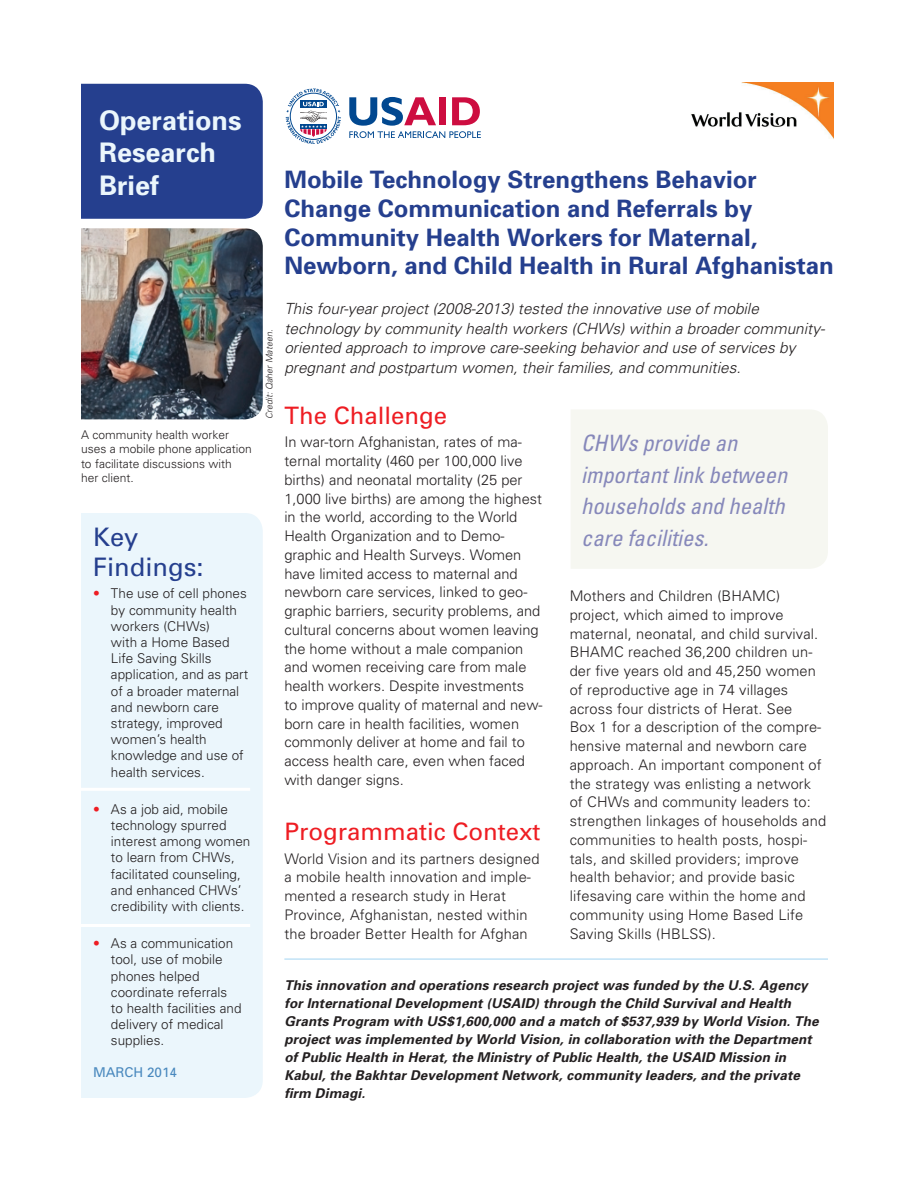
<style>
.page{position:relative;width:918px;height:1188px;background:#fff}
.page>*{position:absolute;margin:0;border:0;box-sizing:border-box;transform-origin:0 0}
.t1{font:700 27px/32.4px "Univers";color:#ebf6fc}
.t2{font:25.5px/30.6px "Univers";color:#253f8e}
.t3{font:700 24px/28.8px "Univers";color:#253f8e}
.t4{font:24px "Univers";color:#ee1d23}
.t5{font:italic condensed 22.5px/31.5px "Univers";color:#8688ba}
.t6{font:italic 300 15.3px/20px "Univers";color:#231f20}
.t7{font:300 14.7px/18.8px "Univers";letter-spacing:.01em;color:#231f20}
.t8{font:300 13.5px/16.2px "Univers";color:#231f20}
.t9{font:italic 700 13.5px/18px "Univers";letter-spacing:.01em;color:#231f20}
.t10{font:13.5px "Univers";color:#4a89be}
.t11{font:300 12px/14.4px "Univers";color:#231f20}
.t12{font:italic 300 9px "Univers";color:#231f20}
.s1{color:#ee1d23}
</style>
<div class="page">
<svg style="left:349px;top:97px;width:132px;height:41px"></svg>
<svg style="left:286px;top:89px;width:55px;height:55px"></svg>
<img style="left:691px;top:83px;width:143px;height:56px">
<div style="left:81px;top:84px;width:182px;height:135px;background:#253f8e"></div>
<div style="left:81px;top:513px;width:182px;height:585px;background:#ebf6fc"></div>
<hr style="left:0;top:788px;width:250px;height:3px;background:#fff">
<hr style="left:0;top:924px;width:250px;height:3px;background:#fff">
<hr style="left:284px;top:958px;width:544px;height:2px;background:#c1e2f6">
<img style="left:81px;top:228px;width:182px;height:191px">
<div style="left:571px;top:410px;width:257px;height:159px;background:#f6f7f1"></div>
<p class="t1" style="left:99px;top:103px;width:144px">Operations<br>Research<br>Brief</p>
<p class="t11" style="left:81px;top:427px;width:172px">A community health worker uses a mobile phone application to facilitate discussions with her client.</p>
<p class="t2" style="left:93px;top:521px;width:112px">Key<br>Findings:</p>
<p class="t8" style="left:111px;top:585px;width:139px;text-indent:-18px"><span class="s1">•</span> The use of cell phones by community health workers (CHWs)<br>with a Home Based<br>Life Saving Skills application, and as part of a broader maternal and newborn care strategy, improved women’s health knowledge and use of health services.</p>
<p class="t8" style="left:111px;top:801px;width:141px;text-indent:-18px"><span class="s1">•</span> As a job aid, mobile technology spurred interest among women to learn from CHWs, facilitated counseling, and enhanced CHWs’ credibility with clients.</p>
<p class="t8" style="left:111px;top:935px;width:132px;text-indent:-18px"><span class="s1">•</span> As a communication tool, use of mobile phones helped coordinate referrals to health facilities and delivery of medical supplies.</p>
<p class="t10" style="left:93px;top:1063px;width:86px">marCh 2014</p>
<p class="t12" style="left:264px;top:419px;width:91px;rotate:-90deg">Credit: Qaher Mateen.</p>
<p class="t3" style="left:284px;top:164px;width:551px">Mobile Technology Strengthens Behavior Change Communication and Referrals by Community Health Workers for Maternal, Newborn, and Child Health in Rural Afghanistan</p>
<p class="t6" style="left:284px;top:298px;width:542px">This four-year project (2008-2013) tested the innovative use of mobile technology by community health workers (CHWs) within a broader community&shy;oriented approach to improve care-seeking behavior and use of services by pregnant and postpartum women, their families, and communities.</p>
<p class="t4" style="left:284px;top:401px;width:164px">The Challenge</p>
<p class="t7" style="left:284px;top:432px;width:260px">In war-torn Afghanistan, rates of ma&shy;ternal mortality (460 per 100,000 live births) and neonatal mortality (25 per 1,000 live births) are among the highest in the world, according to the World Health Organization and to Demo&shy;graphic and Health Surveys. Women have limited access to maternal and newborn care services, linked to geo&shy;graphic barriers, security problems, and cultural concerns about women leaving the home without a male companion and women receiving care from male health workers. Despite investments<br>to improve quality of maternal and new&shy;born care in health facilities, women commonly deliver at home and fail to access health care, even when faced with danger signs.</p>
<p class="t4" style="left:284px;top:817px;width:258px">Programmatic Context</p>
<p class="t7" style="left:284px;top:849px;width:257px">World Vision and its partners designed a mobile health innovation and imple&shy;mented a research study in Herat Province, Afghanistan, nested within the broader Better Health for Afghan</p>
<h3 class="t5" style="left:581px;top:427px;width:208px">CHWs provide an important link between households and health care facilities.</h3>
<p class="t7" style="left:570px;top:586px;width:258px">Mothers and Children (BHAMC) project, which aimed to improve maternal, neonatal, and child survival.<br>BHAMC reached 36,200 children un&shy;der five years old and 45,250 women of reproductive age in 74 villages across four districts of Herat. See<br>Box 1 for a description of the compre&shy;hensive maternal and newborn care approach. An important component of the strategy was enlisting a network of CHWs and community leaders to: strengthen linkages of households and communities to health posts, hospi&shy;tals, and skilled providers; improve health behavior; and provide basic lifesaving care within the home and community using Home Based Life Saving Skills (HBLSS).</p>
<p class="t9" style="left:284px;top:975px;width:536px">This innovation and operations research project was funded by the U.S. Agency for International Development (USAID) through the Child Survival and Health Grants Program with US$1,600,000 and a match of $537,939 by World Vision. The project was implemented by World Vision, in collaboration with the Department of Public Health in Herat, the Ministry of Public Health, the USAID Mission in Kabul, the Bakhtar Development Network, community leaders, and the private firm Dimagi.</p>
</div>
